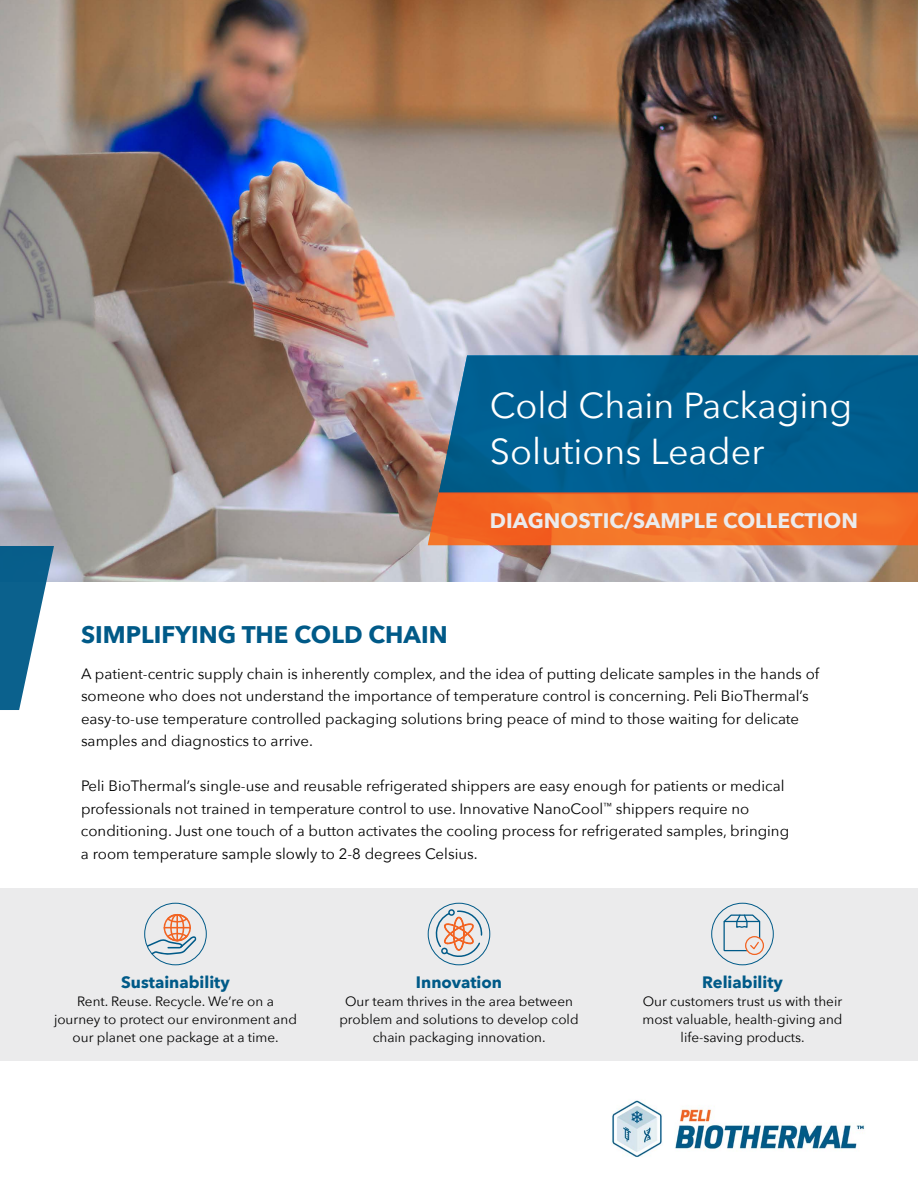
<style>
.page{position:relative;width:918px;height:1188px;background:#fff}
.page>*{position:absolute;margin:0;border:0;box-sizing:border-box;transform-origin:0 0}
.t1{font:36px/46.5px "Avenir Next";color:#fff}
.t2{font:700 24px "Avenir Next";color:#005a88}
.t3{font:700 21px "Avenir Next";color:#ebebec}
.t4{font:700 16.5px "Avenir Next";color:#005a88}
.t5{font:15px/22.5px "Avenir Next";color:#000}
.t6{font:13.5px/18px "Avenir Next";color:#000;text-align:center}
</style>
<div class="page">
<img style="left:0;top:0;width:918px;height:582px">
<svg style="left:438px;top:355px;width:480px;height:138px;background:#0a6291"></svg>
<svg style="left:427px;top:493px;width:491px;height:52px;background:#f26d26"></svg>
<svg style="left:0;top:546px;width:54px;height:164px"></svg>
<div style="left:0;top:888px;width:918px;height:173px;background:#ebebec"></div>
<svg style="left:146px;top:913px;width:50px;height:44px"></svg>
<div style="left:144px;top:903px;width:63px;height:62px;border:1px solid #005a88;border-radius:50%"></div>
<div style="left:448px;top:909px;width:7px;height:7px;border:1px solid #005a88;border-radius:50%"></div>
<svg style="left:436px;top:910px;width:47px;height:49px"></svg>
<div style="left:428px;top:903px;width:62px;height:62px;border:1px solid #005a88;border-radius:50%"></div>
<div style="left:745px;top:936px;width:19px;height:19px;border:1px solid #f26322;border-radius:50%"></div>
<svg style="left:723px;top:914px;width:38px;height:38px"></svg>
<div style="left:711px;top:903px;width:63px;height:62px;border:1px solid #005a88;border-radius:50%"></div>
<img style="left:612px;top:1100px;width:253px;height:58px">
<h1 class="t1" style="left:490px;top:381px;width:364px">Cold Chain Packaging<br>Solutions Leader</h1>
<h3 class="t3" style="left:490px;top:502px;width:369px">DIAGNOSTIC/SAMPLE COLLECTION</h3>
<h2 class="t2" style="left:81px;top:614px;width:368px">SIMPLIFYING THE COLD CHAIN</h2>
<p class="t5" style="left:81px;top:662px;width:740px">A patient-centric supply chain is inherently complex, and the idea of putting delicate samples in the hands of someone who does not understand the importance of temperature control is concerning. Peli BioThermal’s easy-to-use temperature controlled packaging solutions bring peace of mind to those waiting for delicate samples and diagnostics to arrive.</p>
<p class="t5" style="left:81px;top:774px;width:710px">Peli BioThermal’s single-use and reusable refrigerated shippers are easy enough for patients or medical professionals not trained in temperature control to use. Innovative NanoCool<sup>™</sup> shippers require no conditioning. Just one touch of a button activates the cooling process for refrigerated samples, bringing a room temperature sample slowly to 2-8 degrees Celsius.</p>
<p class="t4" style="left:121px;top:968px;width:110px">Sustainability</p>
<p class="t6" style="left:54px;top:991px;width:244px">Rent. Reuse. Recycle. We’re on a journey to protect our environment and our planet one package at a time.</p>
<p class="t4" style="left:416px;top:968px;width:88px">Innovation</p>
<p class="t6" style="left:339px;top:991px;width:241px">Our team thrives in the area between problem and solutions to develop cold chain packaging innovation.</p>
<p class="t4" style="left:702px;top:968px;width:82px">Reliability</p>
<p class="t6" style="left:642px;top:991px;width:202px">Our customers trust us with their most valuable, health-giving and life-saving products.</p>
</div>
